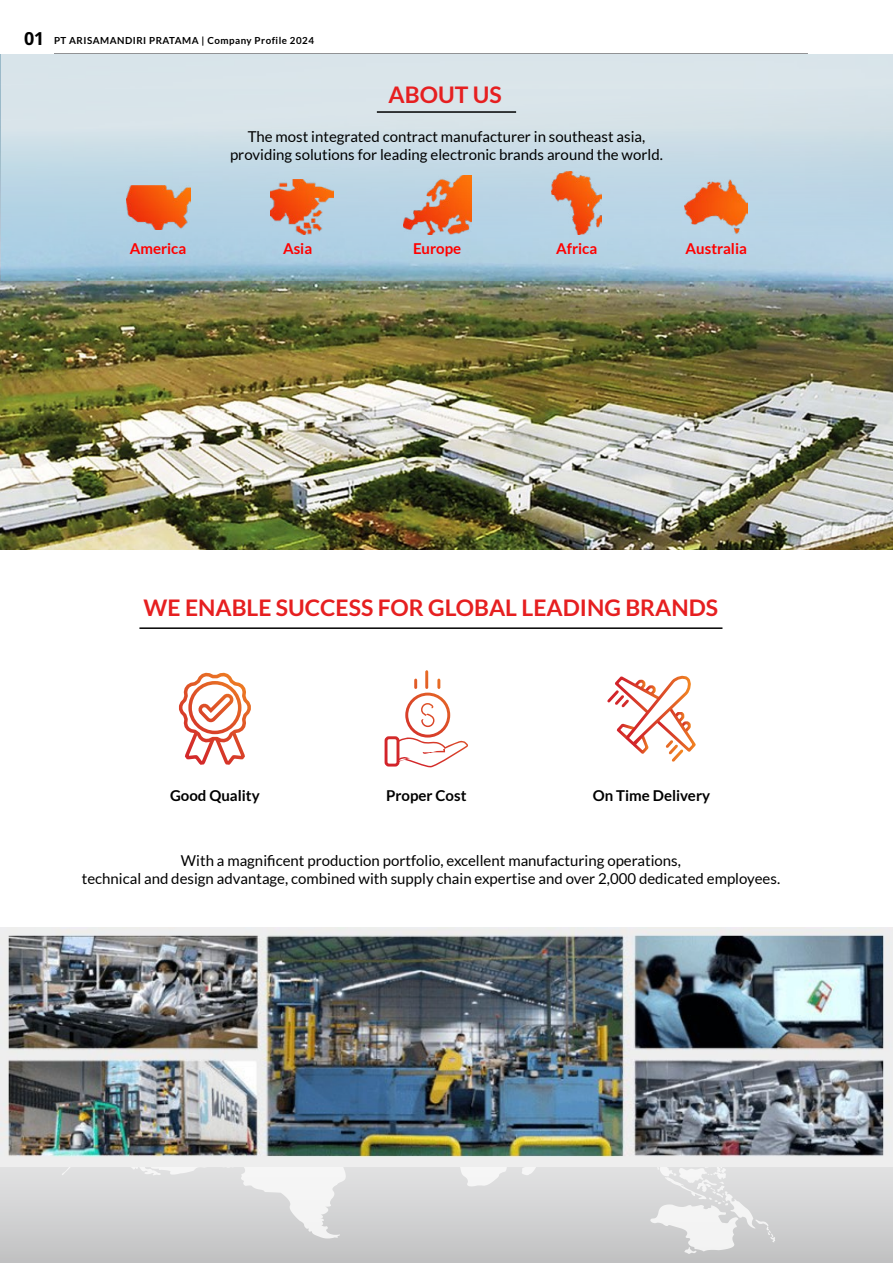
<style>
.page{position:relative;width:893px;height:1263px;background:#fff}
.page>*{position:absolute;margin:0;border:0;box-sizing:border-box;transform-origin:0 0}
.t1{font:700 22.95px "Lato";color:#e61f20}
.t2{font:15px/18px "Lato";color:#000;text-align:center}
.t3{font:700 15px "Lato";color:#000}
.t4{font:700 15px "Lato";color:#f00}
.t5{font:700 9.75px "Lato";letter-spacing:.05em;color:#000}
.s1{font-family:"Noto Sans";font-size:18px}
</style>
<div class="page">
<hr style="left:54px;top:53px;width:754px;height:2px;background:#6d6e71">
<svg style="left:0;top:927px;width:893px;height:336px"></svg>
<svg style="left:62px;top:1166px;width:288px;height:72px;fill:#d8d8d9"></svg>
<svg style="left:380px;top:1166px;width:452px;height:20px;fill:#dedfdf"></svg>
<svg style="left:649px;top:1166px;width:136px;height:88px"></svg>
<img style="left:1px;top:89px;width:891px;height:460px">
<svg style="left:2px;top:55px;width:891px;height:226px"></svg>
<hr style="left:377px;top:111px;width:139px;height:2px;background:#000">
<hr style="left:139px;top:627px;width:583px;height:2px;background:#000">
<img style="left:403px;top:175px;width:68px;height:60px">
<img style="left:551px;top:172px;width:51px;height:62px">
<img style="left:126px;top:185px;width:64px;height:44px">
<img style="left:270px;top:180px;width:63px;height:55px">
<img style="left:685px;top:180px;width:63px;height:55px">
<svg style="left:179px;top:672px;width:72px;height:93px"></svg>
<div style="left:405px;top:693px;width:45px;height:44px;border:3px solid #fff;border-radius:50%"></div>
<svg style="left:392px;top:737px;width:76px;height:31px"></svg>
<div style="left:386px;top:738px;width:12px;height:27px;background:#fff;border-radius:3px"></div>
<div style="left:385px;top:736px;width:14px;height:30px;border:3px solid #fff;border-radius:3px"></div>
<svg style="left:421px;top:703px;width:14px;height:25px"></svg>
<svg style="left:414px;top:680px;width:3px;height:7px"></svg>
<svg style="left:437px;top:680px;width:3px;height:7px"></svg>
<svg style="left:607px;top:675px;width:89px;height:87px"></svg>
<img style="left:0;top:928px;width:893px;height:238px">
<p class="t5" style="left:24px;top:35px;width:292px"><span class="s1">01</span> PT ARISAMANDIRI PRATAMA | Company Profile 2024</p>
<h1 class="t1" style="left:389px;top:82px;width:115px">ABOUT US</h1>
<p class="t2" style="left:230px;top:127px;width:434px">The most integrated contract manufacturer in southeast asia, providing solutions for leading electronic brands around the world.</p>
<p class="t4" style="left:130px;top:240px;width:58px">America</p>
<p class="t4" style="left:283px;top:240px;width:31px">Asia</p>
<p class="t4" style="left:413px;top:240px;width:50px">Europe</p>
<p class="t4" style="left:556px;top:240px;width:43px">Africa</p>
<p class="t4" style="left:686px;top:240px;width:63px">Australia</p>
<h1 class="t1" style="left:143px;top:595px;width:576px">WE ENABLE SUCCESS FOR GLOBAL LEADING BRANDS</h1>
<p class="t3" style="left:170px;top:787px;width:91px">Good Quality</p>
<p class="t3" style="left:386px;top:787px;width:82px">Proper Cost</p>
<p class="t3" style="left:593px;top:787px;width:119px">On Time Delivery</p>
<p class="t2" style="left:82px;top:852px;width:700px">With a magnificent production portfolio, excellent manufacturing operations,<br>technical and design advantage, combined with supply chain expertise and over 2,000 dedicated employees.</p>
</div>
